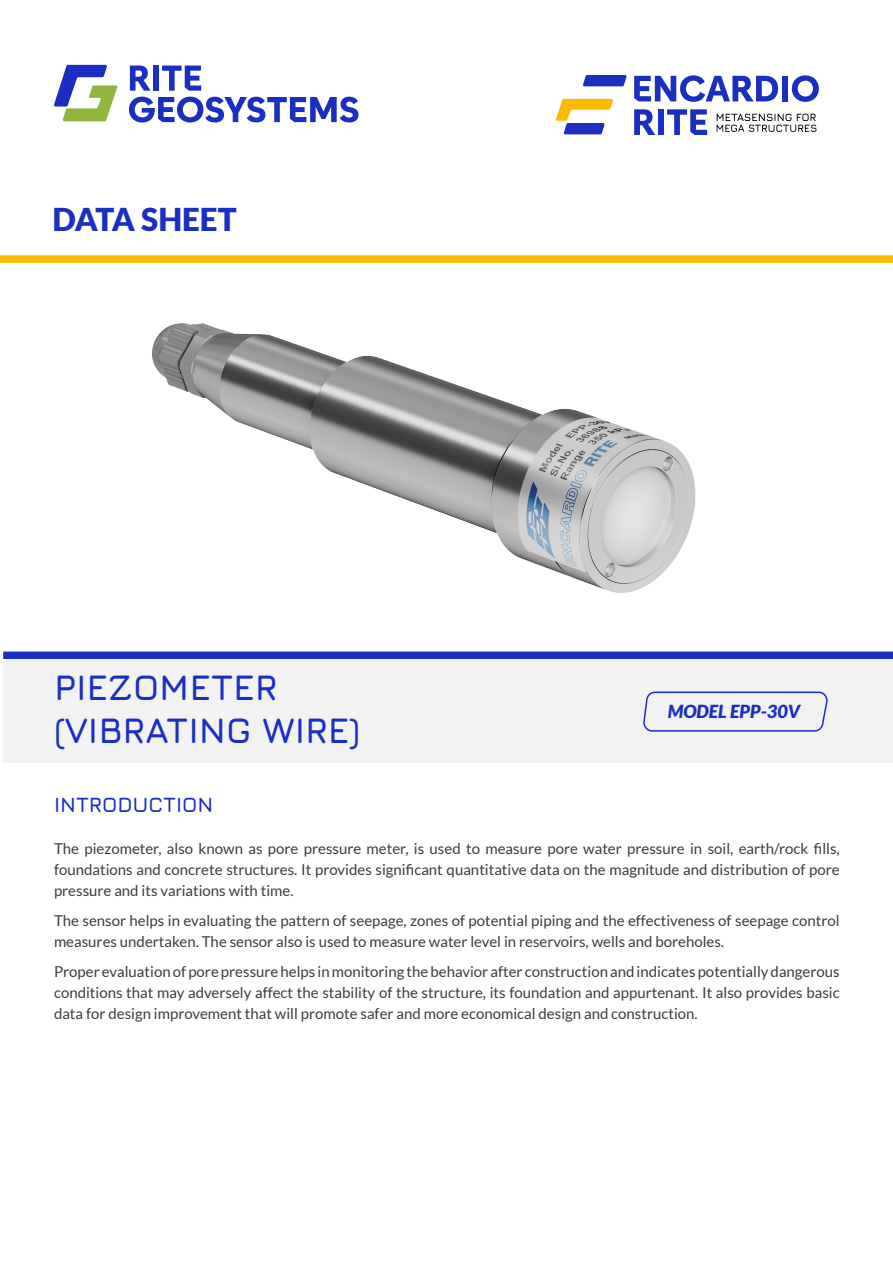
<style>
.page{position:relative;width:893px;height:1263px;background:#fff}
.page>*{position:absolute;margin:0;border:0;box-sizing:border-box;transform-origin:0 0}
.t1{font:700 36px "Jura";color:#1a2fc1}
.t2{font:900 31.5px "Lato";color:#1a2fc1}
.t3{font:700 21px "Jura";color:#1a2fc1}
.t4{font:italic 900 18px "Lato";color:#1a2fc1}
.Paragraph_Style_1{font:15px/21px "Lato";color:#3c3c3c;text-align:justify}
</style>
<div class="page">
<svg style="left:54px;top:65px;width:63px;height:56px"></svg>
<svg style="left:130px;top:66px;width:21px;height:25px"></svg>
<div style="left:153px;top:66px;width:6px;height:25px;background:#1a2ec2"></div>
<svg style="left:162px;top:66px;width:39px;height:25px"></svg>
<svg style="left:129px;top:97px;width:229px;height:26px"></svg>
<div style="left:3px;top:661px;width:890px;height:102px;background:#f2f2f2"></div>
<svg style="left:643px;top:691px;width:185px;height:41px"></svg>
<div style="left:0;top:255px;width:893px;height:8px;background:#faba00"></div>
<div style="left:3px;top:651px;width:890px;height:8px;background:#1a2fc1"></div>
<svg style="left:583px;top:75px;width:44px;height:11px"></svg>
<svg style="left:556px;top:99px;width:57px;height:35px"></svg>
<div style="left:782px;top:76px;width:6px;height:25px;background:#1a2ec2"></div>
<svg style="left:792px;top:75px;width:27px;height:27px"></svg>
<svg style="left:634px;top:109px;width:21px;height:26px"></svg>
<div style="left:658px;top:109px;width:6px;height:26px;background:#1a2ec2"></div>
<svg style="left:667px;top:109px;width:40px;height:26px"></svg>
<svg style="left:634px;top:75px;width:144px;height:27px"></svg>
<svg style="left:717px;top:114px;width:99px;height:18px"></svg>
<img style="left:152px;top:323px;width:544px;height:270px">
<p class="t2" style="left:52px;top:201px;width:186px">DATA SHEET</p>
<p class="t1" style="left:54px;top:661px;width:225px">PIEZOMETER</p>
<p class="t1" style="left:54px;top:704px;width:308px">(VIBRATING WIRE)</p>
<p class="t4" style="left:668px;top:701px;width:134px">MODEL EPP-30V</p>
<p class="t3" style="left:54px;top:789px;width:161px">INTRODUCTION</p>
<p class="Paragraph_Style_1" style="left:54px;top:838px;width:787px">The piezometer, also known as pore pressure meter, is used to measure pore water pressure in soil, earth/rock fills, foundations and concrete structures. It provides significant quantitative data on the magnitude and distribution of pore pressure and its variations with time.</p>
<p class="Paragraph_Style_1" style="left:54px;top:910px;width:787px">The sensor helps in evaluating the pattern of seepage, zones of potential piping and the effectiveness of seepage control measures undertaken. The sensor also is used to measure water level in reservoirs, wells and boreholes.</p>
<p class="Paragraph_Style_1" style="left:54px;top:961px;width:787px">Proper evaluation of pore pressure helps in monitoring the behavior after construction and indicates potentially dangerous conditions that may adversely affect the stability of the structure, its foundation and appurtenant. It also provides basic data for design improvement that will promote safer and more economical design and construction.</p>
</div>
